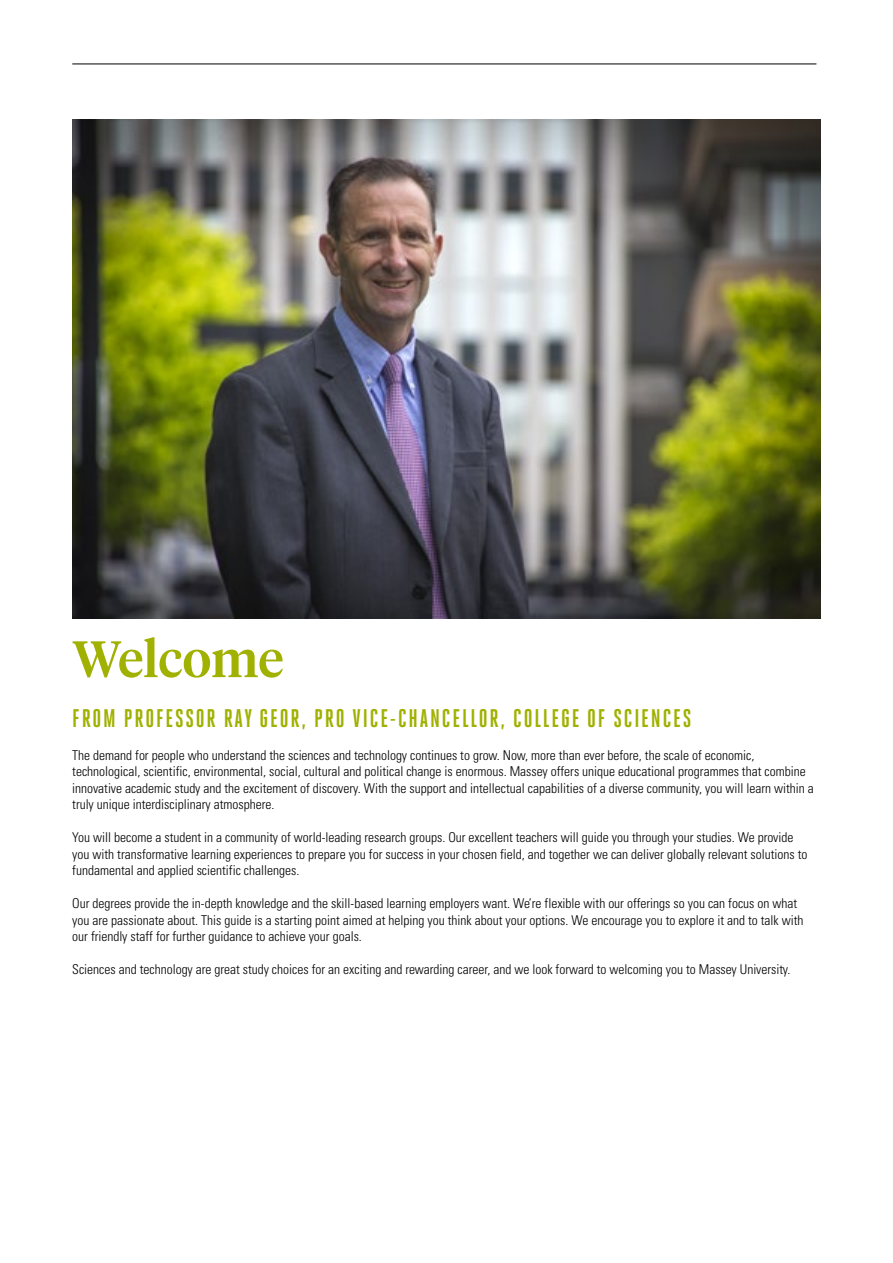
<style>
.page{position:relative;width:893px;height:1263px;background:#fff}
.page>*{position:absolute;margin:0;border:0;box-sizing:border-box;transform-origin:0 0}
.t1{font:500 51px "Tiempos Headline";color:#a0b101}
.t2{font:700 25.5px "Heroic Condensed";letter-spacing:.07em;color:#a0b101}
.t3{font:300 condensed 13.5px/16.5px "Univers LT Std";color:#000}
</style>
<div class="page">
<img style="left:72px;top:119px;width:749px;height:499px">
<hr style="left:72px;top:64px;width:744px;height:1px;background:#000">
<h1 class="t1" style="left:72px;top:624px;width:213px">Welcome</h1>
<h2 class="t2" style="left:72px;top:704px;width:621px">FROM PROFESSOR RAY GEOR, PRO VICE-CHANCELLOR, COLLEGE OF SCIENCES</h2>
<p class="t3" style="left:72px;top:747px;width:743px">The demand for people who understand the sciences and technology continues to grow. Now, more than ever before, the scale of economic, technological, scientific, environmental, social, cultural and political change is enormous. Massey offers unique educational programmes that combine innovative academic study and the excitement of discovery. With the support and intellectual capabilities of a diverse community, you will learn within a truly unique interdisciplinary atmosphere.</p>
<p class="t3" style="left:72px;top:829px;width:737px">You will become a student in a community of world-leading research groups. Our excellent teachers will guide you through your studies. We provide you with transformative learning experiences to prepare you for success in your chosen field, and together we can deliver globally relevant solutions to fundamental and applied scientific challenges.</p>
<p class="t3" style="left:72px;top:895px;width:733px">Our degrees provide the in-depth knowledge and the skill-based learning employers want. We’re flexible with our offerings so you can focus on what you are passionate about. This guide is a starting point aimed at helping you think about your options. We encourage you to explore it and to talk with our friendly staff for further guidance to achieve your goals.</p>
<p class="t3" style="left:72px;top:961px;width:720px">Sciences and technology are great study choices for an exciting and rewarding career, and we look forward to welcoming you to Massey University.</p>
</div>
